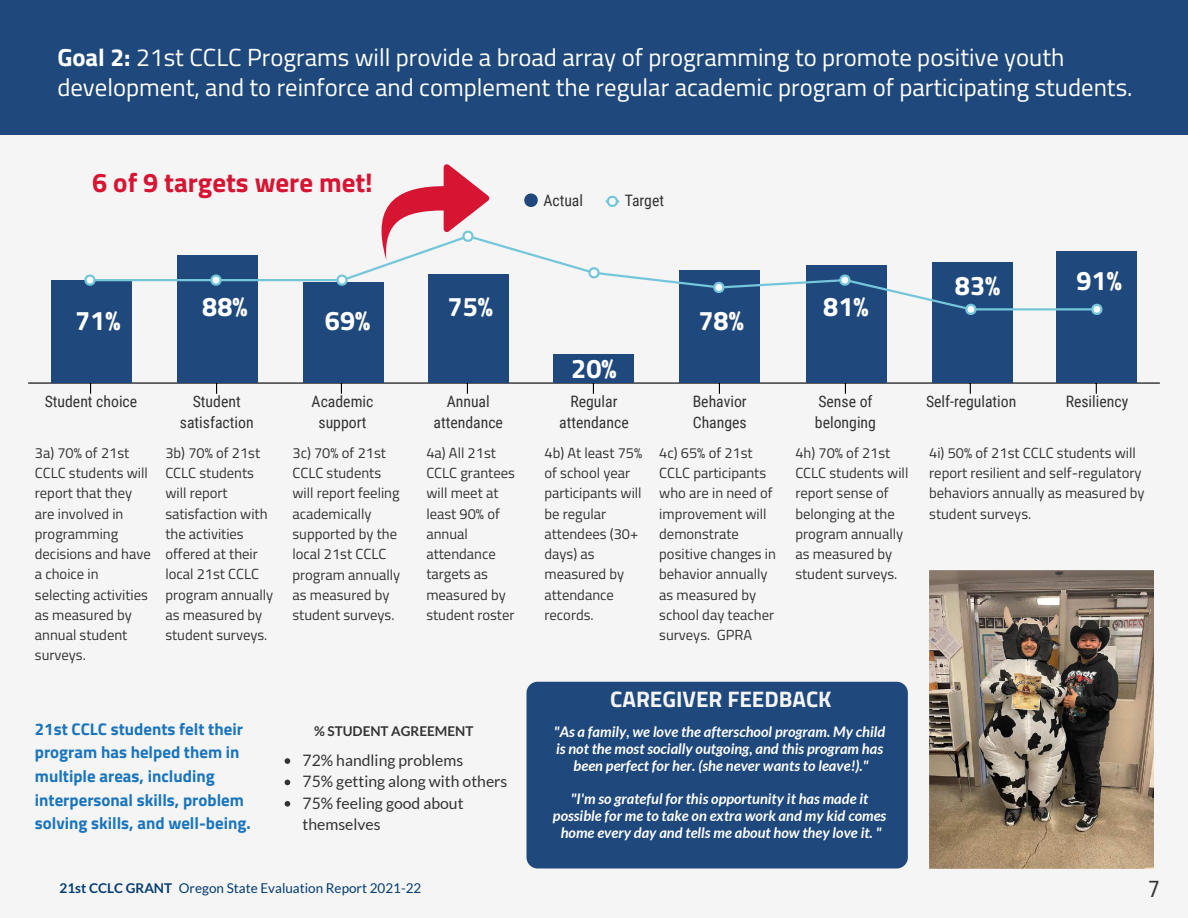
<style>
.page{position:relative;width:1188px;height:918px;background:#f5f5f5}
.page>*{position:absolute;margin:0;border:0;box-sizing:border-box;transform-origin:0 0}
.t1{font:700 27px "Titillium Web";color:#fff}
.t2{font:700 27px "Titillium Web";color:#d61533}
.t3{font:24.75px/29.2px "Titillium Web";color:#fff}
.t4{font:700 22.5px "Titillium Web";color:#f5f5f5}
.t5{font:22.5px "Roboto Condensed";color:#333}
.t6{font:700 16.8px/23.7px "Titillium Web";color:#1a75bc}
.t7{font:15.75px/20.2px "Roboto Condensed";color:#333;text-align:center}
.t8{font:15.75px/21.3px "Lato";color:#333}
.t9{font:14.7px/20.2px "Titillium Web";color:#333}
.t10{font:italic 700 14.7px/17px "Lato";color:#fff;text-align:center}
.t11{font:13.5px "Lato";color:#033c70}
.t12{font:700 13.5px "Lato";color:#333}
.s1{font-weight:700}
</style>
<div class="page">
<div style="left:0;top:0;width:1188px;height:135px;background:#1f497d"></div>
<hr style="left:28px;top:382px;width:1132px;height:2px;background:#000">
<div style="left:526px;top:682px;width:382px;height:186px;background:#1f497d"></div>
<div style="left:51px;top:280px;width:81px;height:102px;background:#1f497d"></div>
<div style="left:177px;top:255px;width:81px;height:127px;background:#1f497d"></div>
<div style="left:303px;top:282px;width:81px;height:100px;background:#1f497d"></div>
<div style="left:428px;top:274px;width:81px;height:108px;background:#1f497d"></div>
<div style="left:554px;top:354px;width:81px;height:28px;background:#1f497d"></div>
<div style="left:680px;top:270px;width:81px;height:112px;background:#1f497d"></div>
<div style="left:806px;top:265px;width:81px;height:117px;background:#1f497d"></div>
<div style="left:932px;top:262px;width:81px;height:120px;background:#1f497d"></div>
<div style="left:1056px;top:251px;width:81px;height:131px;background:#1f497d"></div>
<svg style="left:96px;top:241px;width:993px;height:71px"></svg>
<svg style="left:1089px;top:303px;width:14px;height:12px"></svg>
<svg style="left:963px;top:303px;width:14px;height:12px"></svg>
<svg style="left:837px;top:273px;width:14px;height:14px"></svg>
<svg style="left:711px;top:281px;width:14px;height:13px"></svg>
<svg style="left:586px;top:266px;width:14px;height:14px"></svg>
<svg style="left:334px;top:273px;width:14px;height:14px"></svg>
<svg style="left:208px;top:273px;width:14px;height:14px"></svg>
<svg style="left:84px;top:274px;width:12px;height:12px"></svg>
<svg style="left:524px;top:194px;width:14px;height:13px"></svg>
<svg style="left:605px;top:195px;width:14px;height:12px"></svg>
<svg style="left:381px;top:164px;width:108px;height:96px"></svg>
<svg style="left:285px;top:758px;width:5px;height:6px"></svg>
<svg style="left:285px;top:780px;width:5px;height:5px"></svg>
<svg style="left:285px;top:801px;width:5px;height:6px"></svg>
<img style="left:929px;top:570px;width:225px;height:298px">
<h2 class="t3" style="left:57px;top:42px;width:1077px"><span class="s1">Goal 2:</span> 21st CCLC Programs will provide a broad array of programming to promote positive youth development, and to reinforce and complement the regular academic program of participating students.</h2>
<h1 class="t2" style="left:92px;top:162px;width:282px">6 of 9 targets were met!</h1>
<p class="t7" style="left:543px;top:190px;width:41px">Actual</p>
<p class="t7" style="left:625px;top:190px;width:41px">Target</p>
<h1 class="t1" style="left:75px;top:300px;width:47px">71%</h1>
<h1 class="t1" style="left:202px;top:286px;width:47px">88%</h1>
<h1 class="t1" style="left:325px;top:300px;width:47px">69%</h1>
<h1 class="t1" style="left:448px;top:286px;width:47px">75%</h1>
<h1 class="t1" style="left:698px;top:300px;width:47px">78%</h1>
<h1 class="t1" style="left:823px;top:286px;width:47px">81%</h1>
<h1 class="t1" style="left:955px;top:265px;width:47px">83%</h1>
<h1 class="t1" style="left:1076px;top:260px;width:47px">91%</h1>
<h1 class="t1" style="left:571px;top:348px;width:47px">20%</h1>
<p class="t7" style="left:45px;top:391px;width:94px">Student choice</p>
<p class="t7" style="left:180px;top:391px;width:75px">Student satisfaction</p>
<p class="t7" style="left:312px;top:391px;width:63px">Academic support</p>
<p class="t7" style="left:434px;top:391px;width:71px">Annual attendance</p>
<p class="t7" style="left:559px;top:391px;width:71px">Regular attendance</p>
<p class="t7" style="left:693px;top:391px;width:56px;text-align:left">Behavior<br>Changes</p>
<p class="t7" style="left:815px;top:391px;width:63px;text-align:left">Sense of belonging</p>
<p class="t7" style="left:926px;top:391px;width:92px">Self-regulation</p>
<p class="t7" style="left:1066px;top:391px;width:64px">Resiliency</p>
<p class="t9" style="left:35px;top:442px;width:118px">3a) 70% of 21st<br>CCLC students will report that they are involved in programming decisions and have a choice in selecting activities as measured by annual student surveys.</p>
<p class="t9" style="left:165px;top:442px;width:109px">3b) 70% of 21st<br>CCLC students will report satisfaction with the activities offered at their local 21st CCLC program annually as measured by student surveys.</p>
<p class="t9" style="left:292px;top:442px;width:109px">3c) 70% of 21st<br>CCLC students will report feeling academically supported by the local 21st CCLC program annually as measured by student surveys.</p>
<p class="t9" style="left:426px;top:442px;width:90px">4a) All 21st<br>CCLC grantees will meet at least 90% of annual attendance targets as measured by student roster</p>
<p class="t9" style="left:544px;top:442px;width:99px">4b) At least 75% of school year participants will be regular attendees (30+ days) as measured by attendance records.</p>
<p class="t9" style="left:659px;top:442px;width:118px">4c) 65% of 21st<br>CCLC participants who are in need of improvement will demonstrate positive changes in behavior annually as measured by school day teacher surveys. GPRA</p>
<p class="t9" style="left:795px;top:442px;width:115px">4h) 70% of 21st<br>CCLC students will report sense of belonging at the program annually as measured by student surveys.</p>
<p class="t9" style="left:929px;top:442px;width:217px">4i) 50% of 21st CCLC students will report resilient and self-regulatory behaviors annually as measured by student surveys.</p>
<p class="t6" style="left:35px;top:716px;width:217px">21st CCLC students felt their program has helped them in multiple areas, including interpersonal skills, problem solving skills, and well-being.</p>
<p class="t12" style="left:314px;top:723px;width:161px">% STUDENT AGREEMENT</p>
<p class="t8" style="left:303px;top:750px;width:206px">72% handling problems<br>75% getting along with others<br>75% feeling good about themselves</p>
<h3 class="t4" style="left:610px;top:681px;width:223px">CAREGIVER FEEDBACK</h3>
<p class="t10" style="left:554px;top:723px;width:333px">"As a family, we love the afterschool program. My child is not the most socially outgoing, and this program has been perfect for her. (she never wants to leave!)."</p>
<p class="t10" style="left:553px;top:791px;width:335px">"I'm so grateful for this opportunity it has made it possible for me to take on extra work and my kid comes home every day and tells me about how they love it. "</p>
<p class="t11" style="left:60px;top:881px;width:363px"><span class="s1">21st CCLC GRANT</span> Oregon State Evaluation Report 2021-22</p>
<h3 class="t5" style="left:1149px;top:873px;width:13px">7</h3>
</div>
